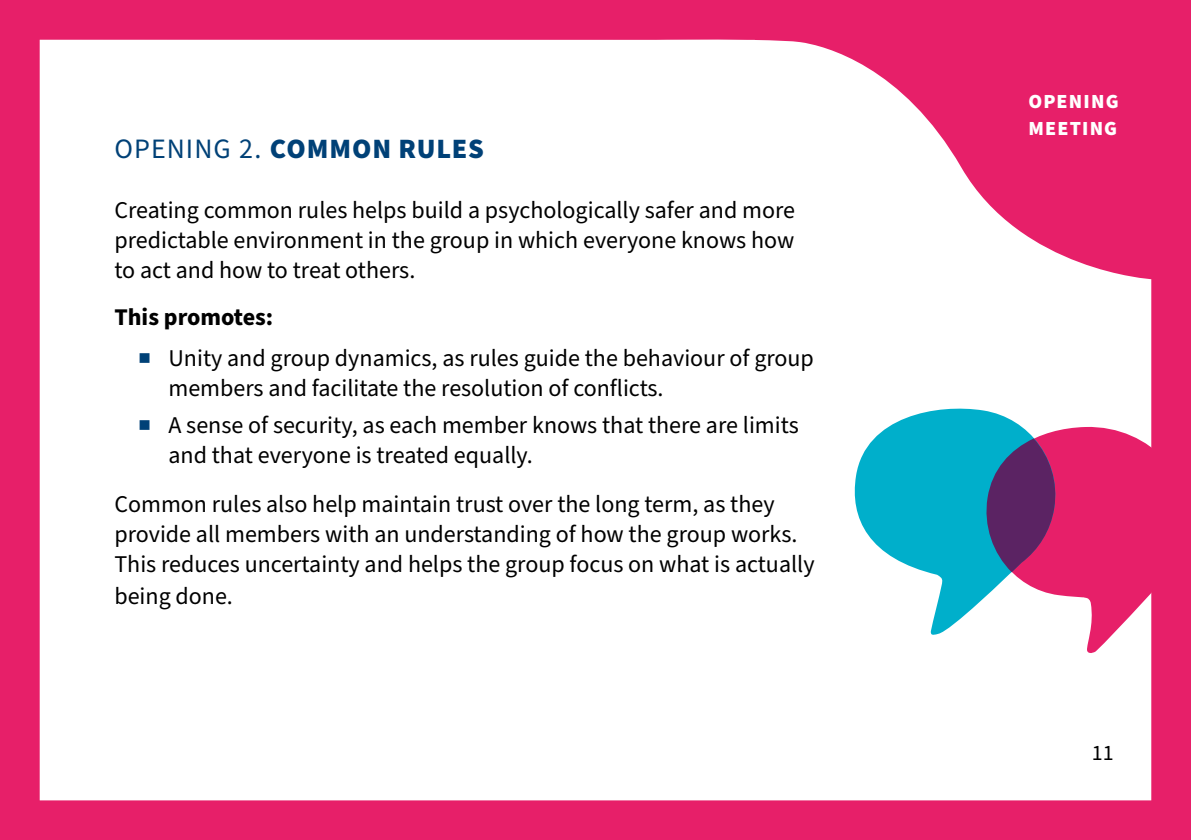
<style>
.page{position:relative;width:1191px;height:840px;background:#fff}
.page>*{position:absolute;margin:0;border:0;box-sizing:border-box;transform-origin:0 0}
.Otsikko_3_edellisen_otsikon_jälkeen{font:900 28px "Source Sans Pro";letter-spacing:.03em;color:#004177}
.Leipis_ensi{font:24px/30.6px "Source Sans Pro";color:#000}
.Leipis_12_pt{font:24px/30px "Source Sans Pro";color:#000;text-align:justify}
.Leipis_12_pt-2{font:700 24px "Source Sans Pro";color:#000}
.sitaattityyli{font:22px "Source Sans Pro";color:#000}
.vinjettiteksti{font:900 20px/26px "Source Sans Pro";letter-spacing:.06em;color:#fff}
.s1{font-weight:400}
.s2{font-weight:600;font-size:38px;color:#004177}
</style>
<div class="page">
<div style="left:0;top:0;width:1191px;height:839px;background:#e71f69"></div>
<div style="left:40px;top:39px;width:1111px;height:761px;background:#fff"></div>
<svg style="left:849px;top:403px;width:212px;height:232px;fill:#00afcb"></svg>
<svg style="left:980px;top:425px;width:172px;height:228px"></svg>
<h3 class="Otsikko_3_edellisen_otsikon_jälkeen" style="left:114px;top:129px;width:371px"><span class="s1">OPENING 2.</span> COMMON RULES</h3>
<p class="Leipis_12_pt" style="left:114px;top:195px;width:682px">Creating common rules helps build a psychologically safer and more predictable environment in the group in which everyone knows how to act and how to treat others.</p>
<p class="Leipis_12_pt-2" style="left:114px;top:300px;width:160px">This promotes:</p>
<p class="Leipis_ensi" style="left:168px;top:344px;width:647px;line-height:30px;text-indent:-30px"><span class="s2">▪</span> Unity and group dynamics, as rules guide the behaviour of group members and facilitate the resolution of conflicts.</p>
<p class="Leipis_ensi" style="left:168px;top:411px;width:632px;line-height:30px;text-indent:-30px"><span class="s2">▪</span> A sense of security, as each member knows that there are limits and that everyone is treated equally.</p>
<p class="Leipis_ensi" style="left:114px;top:488px;width:701px">Common rules also help maintain trust over the long term, as they provide all members with an understanding of how the group works.<br>This reduces uncertainty and helps the group focus on what is actually being done.</p>
<p class="vinjettiteksti" style="left:1028px;top:89px;width:92px">OPENING<br>MEETING</p>
<p class="sitaattityyli" style="left:1091px;top:738px;width:23px">11</p>
</div>
